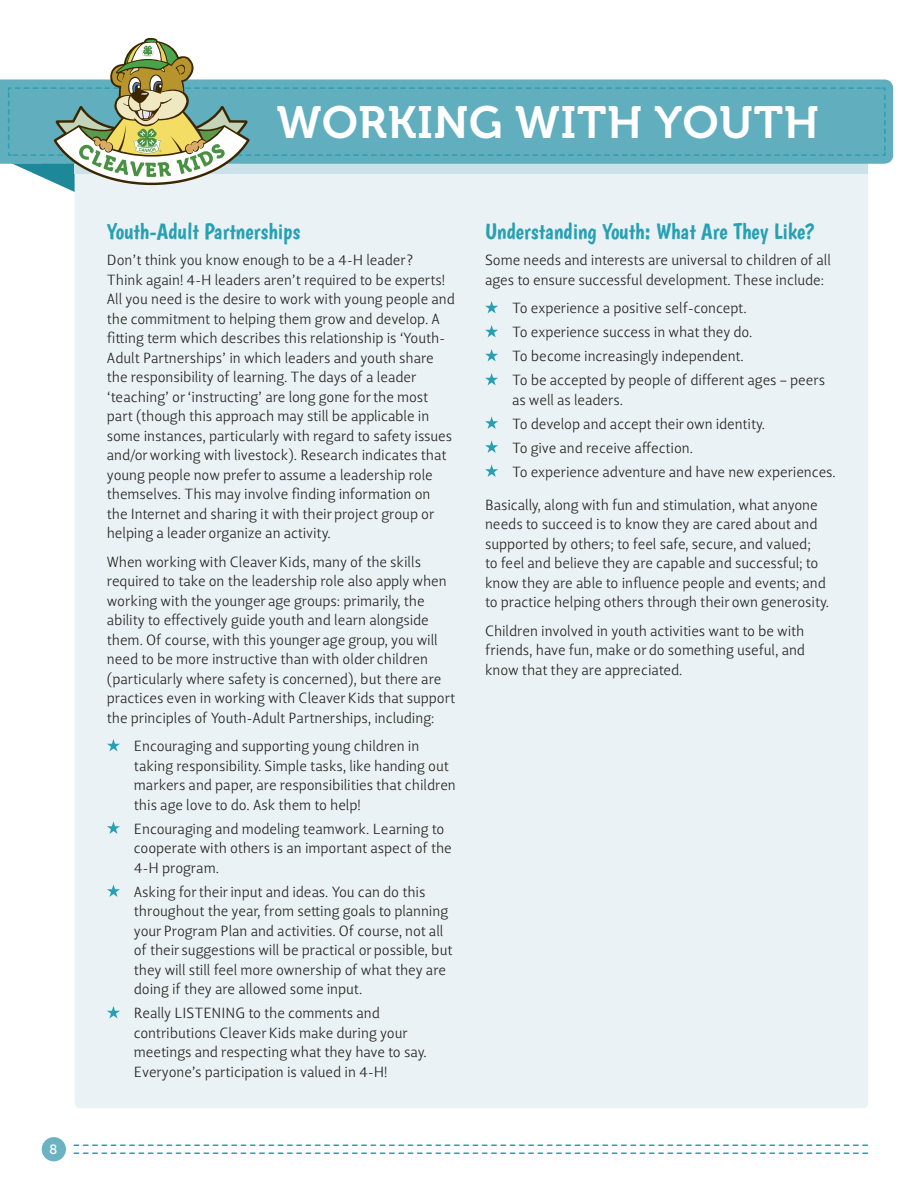
<style>
.page{position:relative;width:918px;height:1188px;background:#fff}
.page>*{position:absolute;margin:0;border:0;box-sizing:border-box;transform-origin:0 0}
.t1{font:45px "Museo 700";letter-spacing:.02em;color:#fff}
.t2{font:22.5px "Boogaloo";color:#28a0b3}
.t3{font:300 15px/19.5px "Lisboa LF";color:#231f20}
.t4{font:13.5px "Museo 500";color:#fff}
</style>
<div class="page">
<div style="left:75px;top:156px;width:793px;height:952px;background:#eaf2f5;border-radius:5px"></div>
<svg style="left:74px;top:1152px;width:793px;height:2px"></svg>
<svg style="left:74px;top:1145px;width:793px;height:1px"></svg>
<div style="left:42px;top:1137px;width:24px;height:24px;background:#6bb3c2;border-radius:50%"></div>
<svg style="left:107px;top:739px;width:13px;height:12px"></svg>
<svg style="left:107px;top:821px;width:13px;height:13px"></svg>
<svg style="left:107px;top:884px;width:13px;height:13px"></svg>
<svg style="left:107px;top:1006px;width:13px;height:12px"></svg>
<svg style="left:485px;top:301px;width:13px;height:12px"></svg>
<svg style="left:485px;top:325px;width:13px;height:12px"></svg>
<svg style="left:485px;top:349px;width:13px;height:12px"></svg>
<svg style="left:485px;top:373px;width:13px;height:12px"></svg>
<svg style="left:485px;top:417px;width:13px;height:12px"></svg>
<svg style="left:485px;top:441px;width:13px;height:12px"></svg>
<svg style="left:485px;top:465px;width:13px;height:12px"></svg>
<svg style="left:7px;top:38px;width:879px;height:155px"></svg>
<p class="t4" style="left:49px;top:1142px;width:9px">8</p>
<h1 class="t1" style="left:277px;top:97px;width:543px">WORKING WITH YOUTH</h1>
<h2 class="t2" style="left:107px;top:218px;width:195px">Youth-Adult Partnerships</h2>
<p class="t3" style="left:107px;top:251px;width:350px">Don’t think you know enough to be a 4-H leader?<br>Think again! 4-H leaders aren’t required to be experts!<br>All you need is the desire to work with young people and the commitment to helping them grow and develop. A fitting term which describes this relationship is ‘Youth-Adult Partnerships’ in which leaders and youth share the responsibility of learning. The days of a leader ‘teaching’ or ‘instructing’ are long gone for the most part (though this approach may still be applicable in some instances, particularly with regard to safety issues and/or working with livestock). Research indicates that young people now prefer to assume a leadership role themselves. This may involve finding information on<br>the Internet and sharing it with their project group or helping a leader organize an activity.</p>
<p class="t3" style="left:107px;top:552px;width:350px">When working with Cleaver Kids, many of the skills required to take on the leadership role also apply when working with the younger age groups: primarily, the ability to effectively guide youth and learn alongside them. Of course, with this younger age group, you will need to be more instructive than with older children (particularly where safety is concerned), but there are practices even in working with Cleaver Kids that support the principles of Youth-Adult Partnerships, including:</p>
<p class="t3" style="left:134px;top:737px;width:323px">Encouraging and supporting young children in taking responsibility. Simple tasks, like handing out markers and paper, are responsibilities that children this age love to do. Ask them to help!</p>
<p class="t3" style="left:134px;top:819px;width:319px">Encouraging and modeling teamwork. Learning to cooperate with others is an important aspect of the<br>4-H program.</p>
<p class="t3" style="left:134px;top:882px;width:320px">Asking for their input and ideas. You can do this throughout the year, from setting goals to planning your Program Plan and activities. Of course, not all of their suggestions will be practical or possible, but they will still feel more ownership of what they are doing if they are allowed some input.</p>
<p class="t3" style="left:134px;top:1004px;width:294px">Really LISTENING to the comments and contributions Cleaver Kids make during your meetings and respecting what they have to say.<br>Everyone’s participation is valued in 4-H!</p>
<h2 class="t2" style="left:485px;top:218px;width:331px">Understanding Youth: What Are They Like?</h2>
<p class="t3" style="left:485px;top:251px;width:347px">Some needs and interests are universal to children of all ages to ensure successful development. These include:</p>
<p class="t3" style="left:512px;top:296px;width:315px;line-height:24px">To experience a positive self-concept.<br>To experience success in what they do.<br>To become increasingly independent.<br>To be accepted by people of different ages – peers</p>
<p class="t3" style="left:512px;top:388px;width:325px;line-height:24px">as well as leaders.<br>To develop and accept their own identity.<br>To give and receive affection.<br>To experience adventure and have new experiences.</p>
<p class="t3" style="left:485px;top:495px;width:346px">Basically, along with fun and stimulation, what anyone needs to succeed is to know they are cared about and supported by others; to feel safe, secure, and valued;<br>to feel and believe they are capable and successful; to know they are able to influence people and events; and to practice helping others through their own generosity.</p>
<p class="t3" style="left:485px;top:621px;width:322px;text-align:justify">Children involved in youth activities want to be with friends, have fun, make or do something useful, and know that they are appreciated.</p>
</div>
